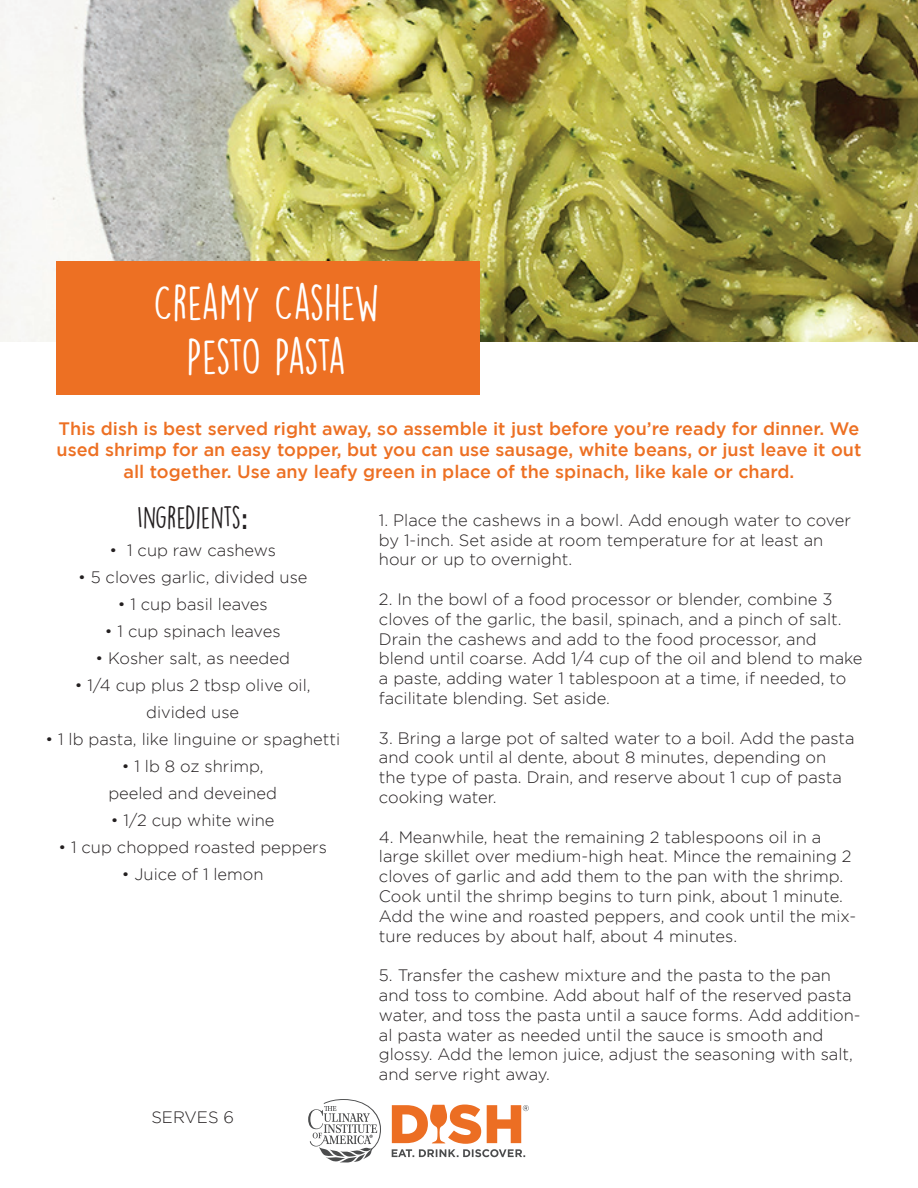
<style>
.page{position:relative;width:918px;height:1188px;background:#fff}
.page>*{position:absolute;margin:0;border:0;box-sizing:border-box;transform-origin:0 0}
.t1{font:45px/54px "DK Lemon Yellow Sun";letter-spacing:-.035em;color:#fff;text-align:center}
.t2{font:28.5px "DK Lemon Yellow Sun";color:#231f20}
.t3{font:500 18px/21.6px "Gotham";color:#ed7023;text-align:center}
.t4{font:300 16.5px/19.8px "Gotham";color:#231f20}
.s1{font-family:"Raleway";font-weight:700}
</style>
<div class="page">
<img style="left:0;top:0;width:918px;height:341px">
<div style="left:56px;top:261px;width:424px;height:134px;background:#ed7023"></div>
<svg style="left:308px;top:1099px;width:73px;height:64px"></svg>
<svg style="left:392px;top:1105px;width:137px;height:52px"></svg>
<h1 class="t1" style="left:153px;top:275px;width:228px">CREAMY CASHEW<br>PESTO PASTA</h1>
<p class="t3" style="left:57px;top:417px;width:806px">This dish is best served right away, so assemble it just before you’re ready for dinner. We used shrimp for an easy topper, but you can use sausage, white beans, or just leave it out all together. Use any leafy green in place of the spinach, like kale or chard.</p>
<h2 class="t2" style="left:137px;top:500px;width:112px">INGREDIENTS<span class="s1">:</span></h2>
<p class="t4" style="left:109px;top:540px;width:168px">• 1 cup raw cashews</p>
<p class="t4" style="left:78px;top:567px;width:231px">• 5 cloves garlic, divided use</p>
<p class="t4" style="left:118px;top:594px;width:152px">• 1 cup basil leaves</p>
<p class="t4" style="left:105px;top:621px;width:177px">• 1 cup spinach leaves</p>
<p class="t4" style="left:95px;top:648px;width:196px">• Kosher salt, as needed</p>
<p class="t4" style="left:75px;top:671px;width:237px;line-height:27px;text-align:center">• 1/4 cup plus 2 tbsp olive oil, divided use</p>
<p class="t4" style="left:45px;top:729px;width:296px">• 1 lb pasta, like linguine or spaghetti</p>
<p class="t4" style="left:108px;top:752px;width:170px;line-height:27px;text-align:center">• 1 lb 8 oz shrimp, peeled and deveined</p>
<p class="t4" style="left:111px;top:810px;width:165px">• 1/2 cup white wine</p>
<p class="t4" style="left:58px;top:837px;width:270px">• 1 cup chopped roasted peppers</p>
<p class="t4" style="left:122px;top:864px;width:143px">• Juice of 1 lemon</p>
<p class="t4" style="left:151px;top:1107px;width:84px">SERVES 6</p>
<p class="t4" style="left:379px;top:510px;width:474px">1. Place the cashews in a bowl. Add enough water to cover by 1-inch. Set aside at room temperature for at least an hour or up to overnight.</p>
<p class="t4" style="left:379px;top:589px;width:485px">2. In the bowl of a food processor or blender, combine 3 cloves of the garlic, the basil, spinach, and a pinch of salt.<br>Drain the cashews and add to the food processor, and blend until coarse. Add 1/4 cup of the oil and blend to make a paste, adding water 1 tablespoon at a time, if needed, to facilitate blending. Set aside.</p>
<p class="t4" style="left:379px;top:728px;width:477px">3. Bring a large pot of salted water to a boil. Add the pasta and cook until al dente, about 8 minutes, depending on the type of pasta. Drain, and reserve about 1 cup of pasta cooking water.</p>
<p class="t4" style="left:379px;top:827px;width:479px">4. Meanwhile, heat the remaining 2 tablespoons oil in a large skillet over medium-high heat. Mince the remaining 2 cloves of garlic and add them to the pan with the shrimp.<br>Cook until the shrimp begins to turn pink, about 1 minute.<br>Add the wine and roasted peppers, and cook until the mix&shy;ture reduces by about half, about 4 minutes.</p>
<p class="t4" style="left:379px;top:965px;width:483px">5. Transfer the cashew mixture and the pasta to the pan and toss to combine. Add about half of the reserved pasta water, and toss the pasta until a sauce forms. Add addition&shy;al pasta water as needed until the sauce is smooth and glossy. Add the lemon juice, adjust the seasoning with salt, and serve right away.</p>
</div>
